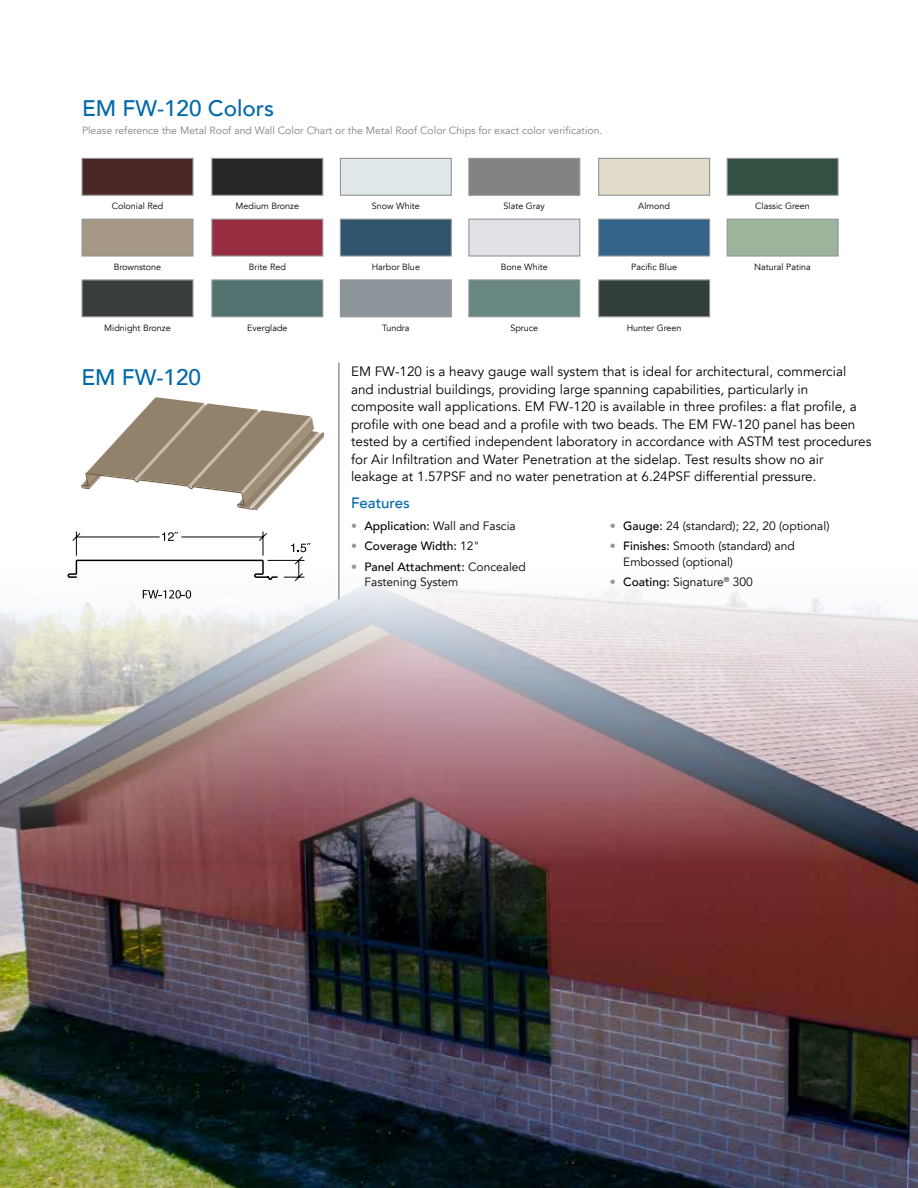
<style>
.page{position:relative;width:918px;height:1188px;background:#fff}
.page>*{position:absolute;margin:0;border:0;box-sizing:border-box;transform-origin:0 0}
.t1{font:500 22.5px "Avenir";color:#0069aa}
.t2{font:500 15px "Avenir";color:#0069aa}
.t3{font:13.5px/17.5px "Avenir";color:#000}
.t4{font:12px/15.6px "Avenir";color:#000}
.t5{font:500 12px "Avenir";color:#000}
.t6{font:10.5px "Avenir";color:#808285}
.t7{font:9px "Avenir";color:#000}
.s1{color:#939598}
.s2{font-weight:500}
.s3{font-weight:400;color:#939598}
.s4{font-weight:400}
</style>
<div class="page">
<img style="left:1px;top:861px;width:917px;height:327px">
<img style="left:1px;top:574px;width:917px;height:287px">
<img style="left:0;top:584px;width:1px;height:604px">
<hr style="left:338px;top:363px;width:2px;height:236px;background:#939598">
<svg style="left:81px;top:397px;width:243px;height:113px"></svg>
<svg style="left:68px;top:531px;width:256px;height:51px"></svg>
<svg style="left:143px;top:590px;width:48px;height:9px"></svg>
<div style="left:82px;top:158px;width:112px;height:38px;background:#4c2728;border:1px solid #939598"></div>
<div style="left:82px;top:219px;width:112px;height:38px;background:#a59884;border:1px solid #939598"></div>
<div style="left:82px;top:279px;width:112px;height:38px;background:#393e3a;border:1px solid #939598"></div>
<div style="left:211px;top:158px;width:112px;height:38px;background:#262626;border:1px solid #939598"></div>
<div style="left:211px;top:219px;width:112px;height:38px;background:#972d40;border:1px solid #939598"></div>
<div style="left:211px;top:279px;width:112px;height:38px;background:#527270;border:1px solid #939598"></div>
<div style="left:340px;top:158px;width:112px;height:38px;background:#e1e8ec;border:1px solid #939598"></div>
<div style="left:340px;top:219px;width:112px;height:38px;background:#30546d;border:1px solid #939598"></div>
<div style="left:340px;top:279px;width:112px;height:38px;background:#8c969b;border:1px solid #939598"></div>
<div style="left:468px;top:279px;width:112px;height:38px;background:#688783;border:1px solid #939598"></div>
<div style="left:598px;top:279px;width:112px;height:38px;background:#313f38;border:1px solid #939598"></div>
<div style="left:468px;top:158px;width:112px;height:38px;background:#828482;border:1px solid #939598"></div>
<div style="left:468px;top:219px;width:112px;height:38px;background:#e0e2e7;border:1px solid #939598"></div>
<div style="left:598px;top:158px;width:112px;height:38px;background:#e1dcc9;border:1px solid #939598"></div>
<div style="left:598px;top:219px;width:112px;height:38px;background:#34648a;border:1px solid #939598"></div>
<div style="left:727px;top:158px;width:112px;height:38px;background:#345043;border:1px solid #939598"></div>
<div style="left:727px;top:219px;width:112px;height:38px;background:#9cb39c;border:1px solid #939598"></div>
<hr style="left:0;top:580px;width:1px;height:452px;background:#fff">
<h1 class="t1" style="left:82px;top:88px;width:194px">EM FW-120 Colors</h1>
<p class="t6" style="left:82px;top:124px;width:522px">Please reference the Metal Roof and Wall Color Chart or the Metal Roof Color Chips for exact color verification.</p>
<p class="t7" style="left:112px;top:201px;width:53px">Colonial Red</p>
<p class="t7" style="left:236px;top:201px;width:65px">Medium Bronze</p>
<p class="t7" style="left:372px;top:201px;width:49px">Snow White</p>
<p class="t7" style="left:504px;top:201px;width:43px">Slate Gray</p>
<p class="t7" style="left:638px;top:201px;width:33px">Almond</p>
<p class="t7" style="left:755px;top:201px;width:56px">Classic Green</p>
<p class="t7" style="left:114px;top:262px;width:49px">Brownstone</p>
<p class="t7" style="left:249px;top:262px;width:39px">Brite Red</p>
<p class="t7" style="left:372px;top:262px;width:50px">Harbor Blue</p>
<p class="t7" style="left:501px;top:262px;width:49px">Bone White</p>
<p class="t7" style="left:631px;top:262px;width:47px">Pacific Blue</p>
<p class="t7" style="left:754px;top:262px;width:58px">Natural Patina</p>
<p class="t7" style="left:104px;top:323px;width:68px">Midnight Bronze</p>
<p class="t7" style="left:247px;top:323px;width:42px">Everglade</p>
<p class="t7" style="left:382px;top:323px;width:29px">Tundra</p>
<p class="t7" style="left:510px;top:323px;width:29px">Spruce</p>
<p class="t7" style="left:627px;top:323px;width:56px">Hunter Green</p>
<h1 class="t1" style="left:82px;top:358px;width:121px">EM FW-120</h1>
<p class="t3" style="left:351px;top:363px;width:522px">EM FW-120 is a heavy gauge wall system that is ideal for architectural, commercial and industrial buildings, providing large spanning capabilities, particularly in composite wall applications. EM FW-120 is available in three profiles: a flat profile, a profile with one bead and a profile with two beads. The EM FW-120 panel has been tested by a certified independent laboratory in accordance with ASTM test procedures for Air Infiltration and Water Penetration at the sidelap. Test results show no air leakage at 1.57PSF and no water penetration at 6.24PSF differential pressure.</p>
<p class="t2" style="left:351px;top:490px;width:60px">Features</p>
<p class="t4" style="left:351px;top:519px;width:166px"><span class="s1">•</span> <span class="s2">Application:</span> Wall and Fascia</p>
<p class="t5" style="left:351px;top:536px;width:130px"><span class="s3">•</span> Coverage Width: <span class="s4">12"</span></p>
<p class="t4" style="left:365px;top:559px;width:163px;text-indent:-14px"><span class="s1">•</span> <span class="s2">Panel Attachment:</span> Concealed<br>Fastening System</p>
<p class="t4" style="left:610px;top:519px;width:221px"><span class="s1">•</span> <span class="s2">Gauge:</span> 24 (standard); 22, 20 (optional)</p>
<p class="t4" style="left:623px;top:539px;width:173px;text-indent:-14px"><span class="s1">•</span> <span class="s2">Finishes:</span> Smooth (standard) and<br>Embossed (optional)</p>
<p class="t4" style="left:610px;top:574px;width:145px"><span class="s1">•</span> <span class="s2">Coating:</span> Signature<sup>®</sup> 300</p>
</div>
